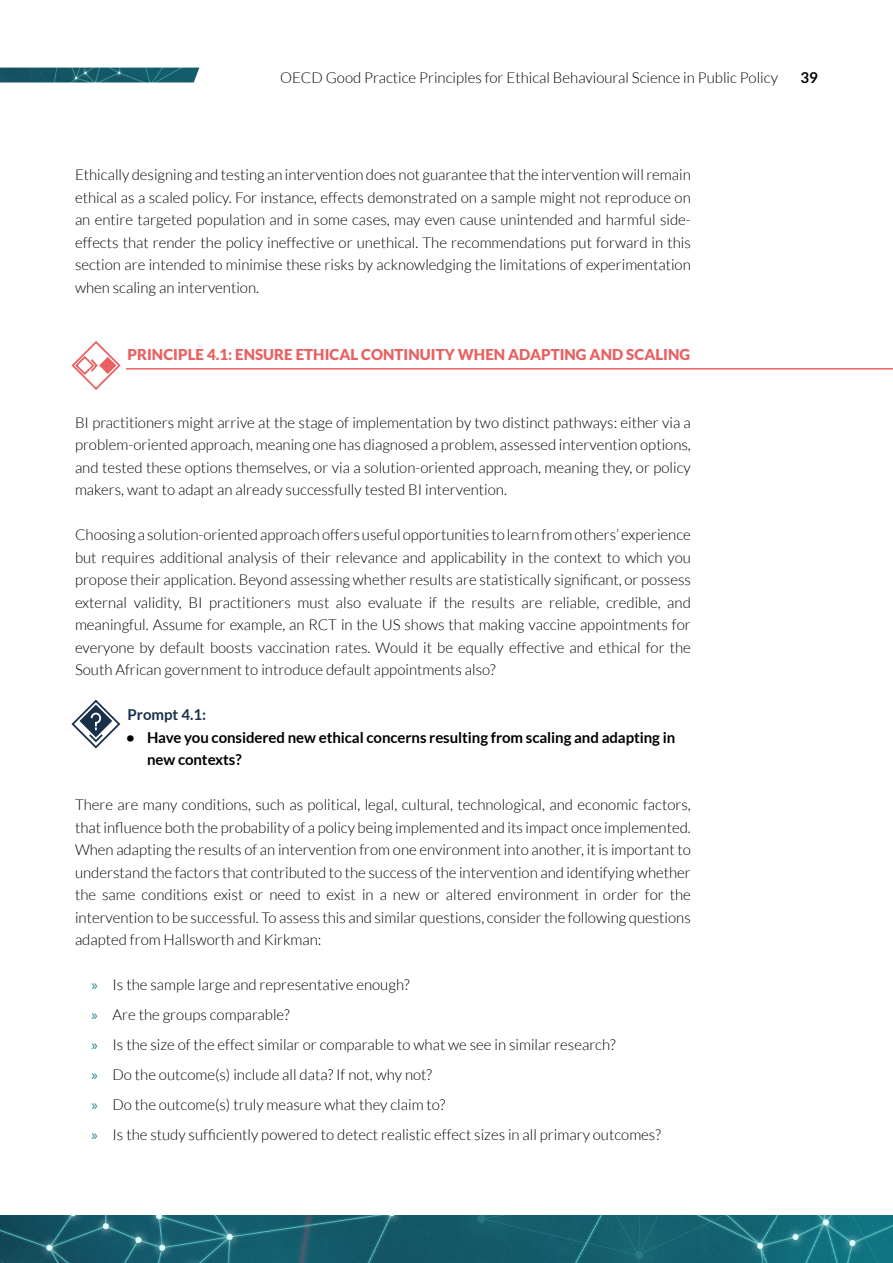
<style>
.page{position:relative;width:893px;height:1263px;background:#fff}
.page>*{position:absolute;margin:0;border:0;box-sizing:border-box;transform-origin:0 0}
.t1{font:300 15px/22.5px "Lato";color:#000;text-align:justify}
.t2{font:700 15px/22.5px "Lato";letter-spacing:-.005em;color:#000}
.t3{font:900 15px "Lato";letter-spacing:.005em;color:#e86163}
.t4{font:700 15px "Lato";color:#183049}
.s1{font-family:"Myriad Pro";font-weight:400;color:#148386}
</style>
<div class="page">
<img style="left:0;top:1215px;width:893px;height:48px">
<img style="left:0;top:68px;width:199px;height:14px">
<hr style="left:126px;top:368px;width:767px;height:2px;background:#e86163">
<svg style="left:71px;top:341px;width:50px;height:49px"></svg>
<svg style="left:71px;top:699px;width:50px;height:50px"></svg>
<p class="t1" style="left:280px;top:66px;width:499px">OECD Good Practice Principles for Ethical Behavioural Science in Public Policy</p>
<p class="t2" style="left:801px;top:66px;width:19px">39</p>
<p class="t1" style="left:75px;top:163px;width:617px">Ethically designing and testing an intervention does not guarantee that the intervention will remain ethical as a scaled policy. For instance, effects demonstrated on a sample might not reproduce on an entire targeted population and in some cases, may even cause unintended and harmful side&shy;effects that render the policy ineffective or unethical. The recommendations put forward in this section are intended to minimise these risks by acknowledging the limitations of experimentation when scaling an intervention.</p>
<p class="t3" style="left:128px;top:346px;width:564px">PRINCIPLE 4.1: ENSURE ETHICAL CONTINUITY WHEN ADAPTING AND SCALING</p>
<p class="t1" style="left:75px;top:411px;width:617px">BI practitioners might arrive at the stage of implementation by two distinct pathways: either via a problem-oriented approach, meaning one has diagnosed a problem, assessed intervention options, and tested these options themselves, or via a solution-oriented approach, meaning they, or policy makers, want to adapt an already successfully tested BI intervention.</p>
<p class="t1" style="left:75px;top:523px;width:617px">Choosing a solution-oriented approach offers useful opportunities to learn from others’ experience but requires additional analysis of their relevance and applicability in the context to which you propose their application. Beyond assessing whether results are statistically significant, or possess external validity, BI practitioners must also evaluate if the results are reliable, credible, and meaningful. Assume for example, an RCT in the US shows that making vaccine appointments for everyone by default boosts vaccination rates. Would it be equally effective and ethical for the South African government to introduce default appointments also?</p>
<p class="t4" style="left:128px;top:706px;width:80px">Prompt 4.1:</p>
<p class="t2" style="left:147px;top:726px;width:530px;text-indent:-21px">• Have you considered new ethical concerns resulting from scaling and adapting in new contexts?</p>
<p class="t1" style="left:75px;top:793px;width:617px">There are many conditions, such as political, legal, cultural, technological, and economic factors, that influence both the probability of a policy being implemented and its impact once implemented.<br>When adapting the results of an intervention from one environment into another, it is important to understand the factors that contributed to the success of the intervention and identifying whether the same conditions exist or need to exist in a new or altered environment in order for the intervention to be successful. To assess this and similar questions, consider the following questions adapted from Hallsworth and Kirkman:</p>
<p class="t1" style="left:92px;top:970px;width:571px;line-height:30px;text-align:left"><span class="s1">»</span> Is the sample large and representative enough?<br><span class="s1">»</span> Are the groups comparable?<br><span class="s1">»</span> Is the size of the effect similar or comparable to what we see in similar research?<br><span class="s1">»</span> Do the outcome(s) include all data? If not, why not?<br><span class="s1">»</span> Do the outcome(s) truly measure what they claim to?<br><span class="s1">»</span> Is the study sufficiently powered to detect realistic effect sizes in all primary outcomes?</p>
</div>
